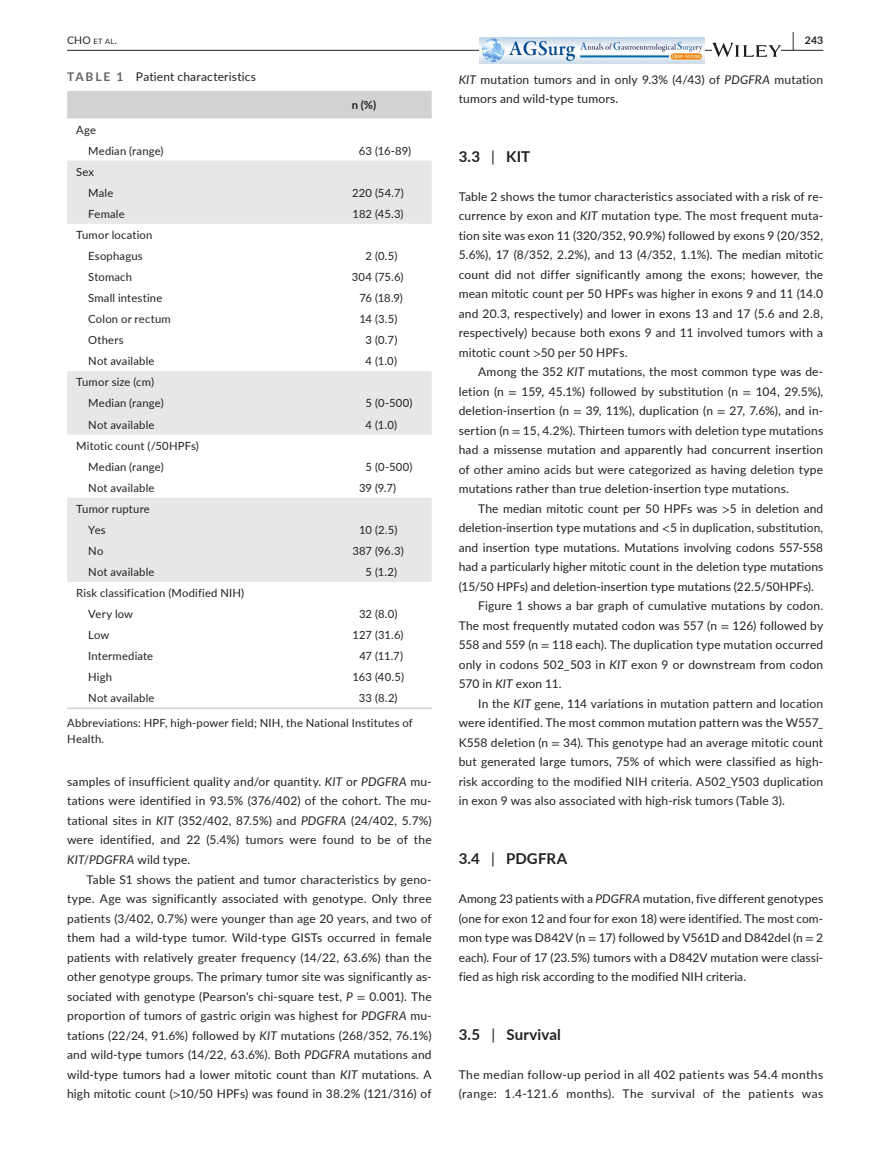
<style>
.page{position:relative;width:893px;height:1174px;background:#fff}
.page>*{position:absolute;margin:0;border:0;box-sizing:border-box;transform-origin:0 0}
.t1{font:700 19.5px "Lato";color:#231f20;scale:.48 1}
.t2{font:700 15px "Lato";letter-spacing:.01em;color:#231f20}
.t3{font:12px/19.5px "Lato";letter-spacing:.01em;color:#231f20;text-align:justify}
.t4{font:12px/19.5px "Lato";letter-spacing:.035em;color:#231f20}
.t5{font:11.25px/21px "Lato";letter-spacing:.015em;color:#231f20}
.t6{font:700 11.25px "Lato";color:#231f20}
.t7{font:10.5px "Lato";color:#231f20}
.t8{font:700 10.5px "Lato";color:#231f20}
.s1{font-size:7.35px}
.s2{font-weight:700;color:#636366}
.s3{font-style:italic}
.s4{font-family:"STIX"}
.s5{font-weight:400}
</style>
<div class="page">
<hr style="left:67px;top:50px;width:756px;height:1px;background:#231f20">
<img style="left:479px;top:38px;width:226px;height:25px">
<svg style="left:712px;top:43px;width:69px;height:14px"></svg>
<div style="left:67px;top:91px;width:365px;height:27px;background:#d1d2d4"></div>
<svg style="left:67px;top:161px;width:365px;height:421px"></svg>
<hr style="left:67px;top:707px;width:276px;height:2px;background:#d1d2d4">
<hr style="left:343px;top:707px;width:89px;height:2px;background:#d1d2d4">
<h1 class="t1" style="left:792px;top:25px;width:7px">|</h1>
<p class="t7" style="left:67px;top:33px;width:51px">CHO <span class="s1">et al</span>.</p>
<p class="t8" style="left:805px;top:33px;width:20px">243</p>
<p class="t3" style="left:67px;top:67px;width:190px"><span class="s2">TABLE 1</span> Patient characteristics</p>
<p class="t5" style="left:88px;top:118px;width:77px;text-indent:-12px">Age<br>Median (range)</p>
<p class="t5" style="left:88px;top:161px;width:27px;text-indent:-12px">Sex<br>Male</p>
<p class="t6" style="left:352px;top:97px;width:26px">n (%)</p>
<p class="t5" style="left:359px;top:140px;width:54px">63 (16-89)</p>
<p class="t5" style="left:352px;top:182px;width:53px">220 (54.7)</p>
<p class="t5" style="left:88px;top:203px;width:38px">Female</p>
<p class="t5" style="left:353px;top:203px;width:53px">182 (45.3)</p>
<p class="t5" style="left:76px;top:224px;width:78px;text-align:center">Tumor location<br>Esophagus</p>
<p class="t5" style="left:366px;top:245px;width:33px">2 (0.5)</p>
<p class="t5" style="left:88px;top:266px;width:45px">Stomach</p>
<p class="t5" style="left:352px;top:266px;width:53px">304 (75.6)</p>
<p class="t5" style="left:88px;top:287px;width:76px">Small intestine</p>
<p class="t5" style="left:360px;top:287px;width:45px">76 (18.9)</p>
<p class="t5" style="left:88px;top:308px;width:84px">Colon or rectum</p>
<p class="t5" style="left:359px;top:308px;width:39px">14 (3.5)</p>
<p class="t5" style="left:88px;top:329px;width:37px">Others</p>
<p class="t5" style="left:366px;top:329px;width:33px">3 (0.7)</p>
<p class="t5" style="left:88px;top:350px;width:68px">Not available</p>
<p class="t5" style="left:366px;top:350px;width:33px">4 (1.0)</p>
<p class="t5" style="left:88px;top:371px;width:77px;text-indent:-12px">Tumor size (cm)<br>Median (range)</p>
<p class="t5" style="left:366px;top:392px;width:49px">5 (0-500)</p>
<p class="t5" style="left:88px;top:413px;width:68px">Not available</p>
<p class="t5" style="left:366px;top:413px;width:33px">4 (1.0)</p>
<p class="t5" style="left:88px;top:434px;width:112px;text-indent:-12px">Mitotic count (/50HPFs)<br>Median (range)</p>
<p class="t5" style="left:366px;top:455px;width:49px">5 (0-500)</p>
<p class="t5" style="left:88px;top:476px;width:68px">Not available</p>
<p class="t5" style="left:359px;top:476px;width:39px">39 (9.7)</p>
<p class="t5" style="left:88px;top:498px;width:63px;text-indent:-12px">Tumor rupture<br>Yes</p>
<p class="t5" style="left:359px;top:519px;width:40px">10 (2.5)</p>
<p class="t5" style="left:88px;top:540px;width:17px">No</p>
<p class="t5" style="left:352px;top:540px;width:53px">387 (96.3)</p>
<p class="t5" style="left:88px;top:561px;width:68px">Not available</p>
<p class="t5" style="left:366px;top:561px;width:33px">5 (1.2)</p>
<p class="t5" style="left:88px;top:582px;width:157px;text-indent:-12px">Risk classification (Modified NIH)<br>Very low</p>
<p class="t5" style="left:359px;top:603px;width:40px">32 (8.0)</p>
<p class="t5" style="left:88px;top:624px;width:23px">Low</p>
<p class="t5" style="left:353px;top:624px;width:52px">127 (31.6)</p>
<p class="t5" style="left:88px;top:645px;width:67px">Intermediate</p>
<p class="t5" style="left:359px;top:645px;width:45px">47 (11.7)</p>
<p class="t5" style="left:88px;top:666px;width:25px">High</p>
<p class="t5" style="left:352px;top:666px;width:53px">163 (40.5)</p>
<p class="t5" style="left:88px;top:687px;width:68px">Not available</p>
<p class="t5" style="left:359px;top:687px;width:40px">33 (8.2)</p>
<p class="t5" style="left:67px;top:714px;width:347px;line-height:15.8px">Abbreviations: HPF, high-power field; NIH, the National Institutes of<br>Health.</p>
<p class="t3" style="left:67px;top:771px;width:366px">samples of insufficient quality and/or quantity. <span class="s3">KIT</span> or <span class="s3">PDGFRA</span> mu&shy;tations were identified in 93.5% (376/402) of the cohort. The mu&shy;tational sites in <span class="s3">KIT</span> (352/402, 87.5%) and <span class="s3">PDGFRA</span> (24/402, 5.7%) were identified, and 22 (5.4%) tumors were found to be of the <span class="s3">KIT</span>/<span class="s3">PDGFRA</span> wild type.</p>
<p class="t3" style="left:67px;top:869px;width:366px;text-indent:20px">Table S1 shows the patient and tumor characteristics by geno&shy;type. Age was significantly associated with genotype. Only three patients (3/402, 0.7%) were younger than age 20 years, and two of them had a wild-type tumor. Wild-type GISTs occurred in female patients with relatively greater frequency (14/22, 63.6%) than the other genotype groups. The primary tumor site was significantly as&shy;sociated with genotype (Pearson's chi-square test, <span class="s3">P</span> <span class="s4">=</span> 0.001). The proportion of tumors of gastric origin was highest for <span class="s3">PDGFRA</span> mu&shy;tations (22/24, 91.6%) followed by <span class="s3">KIT</span> mutations (268/352, 76.1%) and wild-type tumors (14/22, 63.6%). Both <span class="s3">PDGFRA</span> mutations and wild-type tumors had a lower mitotic count than <span class="s3">KIT</span> mutations. A high mitotic count (<span class="s4">&gt;</span>10/50 HPFs) was found in 38.2% (121/316) of</p>
<p class="t3" style="left:459px;top:69px;width:366px"><span class="s3">KIT</span> mutation tumors and in only 9.3% (4/43) of <span class="s3">PDGFRA</span> mutation tumors and wild-type tumors.</p>
<p class="t2" style="left:459px;top:145px;width:73px">3.3 <span class="s5">|</span> KIT</p>
<p class="t3" style="left:459px;top:186px;width:366px">Table 2 shows the tumor characteristics associated with a risk of re&shy;currence by exon and <span class="s3">KIT</span> mutation type. The most frequent muta&shy;tion site was exon 11 (320/352, 90.9%) followed by exons 9 (20/352, 5.6%), 17 (8/352, 2.2%), and 13 (4/352, 1.1%). The median mitotic count did not differ significantly among the exons; however, the mean mitotic count per 50 HPFs was higher in exons 9 and 11 (14.0 and 20.3, respectively) and lower in exons 13 and 17 (5.6 and 2.8, respectively) because both exons 9 and 11 involved tumors with a mitotic count <span class="s4">&gt;</span>50 per 50 HPFs.</p>
<p class="t3" style="left:459px;top:362px;width:366px;text-indent:20px">Among the 352 <span class="s3">KIT</span> mutations, the most common type was de&shy;letion (n <span class="s4">=</span> 159, 45.1%) followed by substitution (n <span class="s4">=</span> 104, 29.5%), deletion-insertion (n <span class="s4">=</span> 39, 11%), duplication (n <span class="s4">=</span> 27, 7.6%), and in&shy;sertion (n <span class="s4">=</span> 15, 4.2%). Thirteen tumors with deletion type mutations had a missense mutation and apparently had concurrent insertion of other amino acids but were categorized as having deletion type mutations rather than true deletion-insertion type mutations.</p>
<p class="t3" style="left:478px;top:498px;width:347px">The median mitotic count per 50 HPFs was <span class="s4">&gt;</span>5 in deletion and</p>
<p class="t3" style="left:459px;top:518px;width:366px">deletion-insertion type mutations and <span class="s4">&lt;</span>5 in duplication, substitution,</p>
<p class="t3" style="left:459px;top:537px;width:366px">and insertion type mutations. Mutations involving codons 557-558</p>
<p class="t3" style="left:459px;top:557px;width:366px">had a particularly higher mitotic count in the deletion type mutations</p>
<p class="t3" style="left:459px;top:576px;width:357px">(15/50 HPFs) and deletion-insertion type mutations (22.5/50HPFs).</p>
<p class="t3" style="left:478px;top:596px;width:347px">Figure 1 shows a bar graph of cumulative mutations by codon.</p>
<p class="t3" style="left:459px;top:615px;width:366px">The most frequently mutated codon was 557 (n <span class="s4">=</span> 126) followed by</p>
<p class="t3" style="left:459px;top:635px;width:366px">558 and 559 (n <span class="s4">=</span> 118 each). The duplication type mutation occurred</p>
<p class="t3" style="left:459px;top:654px;width:366px">only in codons 502_503 in <span class="s3">KIT</span> exon 9 or downstream from codon</p>
<p class="t3" style="left:459px;top:674px;width:105px">570 in <span class="s3">KIT</span> exon 11.</p>
<p class="t3" style="left:478px;top:693px;width:347px">In the <span class="s3">KIT</span> gene, 114 variations in mutation pattern and location</p>
<p class="t3" style="left:459px;top:713px;width:366px">were identified. The most common mutation pattern was the W557_</p>
<p class="t3" style="left:459px;top:732px;width:366px">K558 deletion (n <span class="s4">=</span> 34). This genotype had an average mitotic count</p>
<p class="t3" style="left:459px;top:752px;width:366px">but generated large tumors, 75% of which were classified as high-</p>
<p class="t3" style="left:459px;top:771px;width:366px">risk according to the modified NIH criteria. A502_Y503 duplication</p>
<p class="t3" style="left:459px;top:791px;width:328px">in exon 9 was also associated with high-risk tumors (Table 3).</p>
<p class="t2" style="left:459px;top:847px;width:110px">3.4 <span class="s5">|</span> PDGFRA</p>
<p class="t3" style="left:459px;top:888px;width:366px">Among 23 patients with a <span class="s3">PDGFRA</span> mutation, five different genotypes (one for exon 12 and four for exon 18) were identified. The most com&shy;mon type was D842V (n <span class="s4">=</span> 17) followed by V561D and D842del (n <span class="s4">=</span> 2 each). Four of 17 (23.5%) tumors with a D842V mutation were classi&shy;fied as high risk according to the modified NIH criteria.</p>
<p class="t2" style="left:459px;top:1023px;width:104px">3.5 <span class="s5">|</span> Survival</p>
<p class="t4" style="left:459px;top:1064px;width:366px">The median follow-up period in all 402 patients was 54.4 months (range: 1.4-121.6 months). The survival of the patients was</p>
</div>
